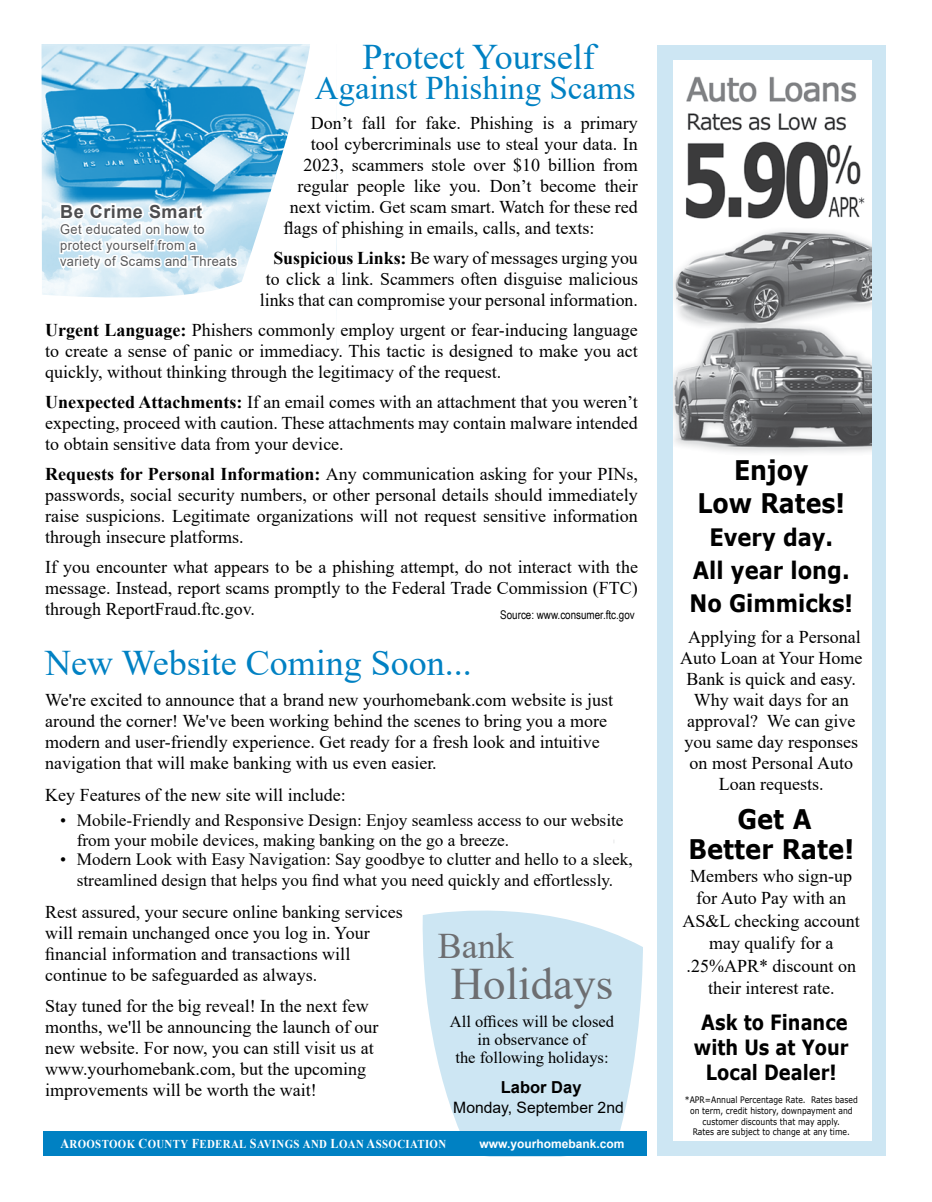
<style>
.page{position:relative;width:932px;height:1202px;background:#fff}
.page>*{position:absolute;margin:0;border:0;box-sizing:border-box;transform-origin:0 0}
.t1{font:45px "Times New Roman";color:#6d6e71}
.t2{font:36px "Times New Roman";color:#0081c3}
.t3{font:36px "Times New Roman";color:#6d6e71}
.t4{font:33px "Times New Roman";color:#0081c3}
.t5{font:700 27px/30px "Verdana";color:#000;text-align:center;scale:.9 1}
.t6{font:700 27px/33px "Verdana";color:#000;text-align:center;scale:.88 1}
.t7{font:700 24px/33px "Verdana";color:#000;text-align:center;scale:.88 1}
.t8{font:700 21px/25.2px "Verdana";color:#000;text-align:center;scale:.85 1}
.t9{font:18px/21px "Times New Roman";color:#000;text-align:justify}
.t10{font:700 18px "Arial";letter-spacing:.03em;color:#4d4d4f}
.t11{font:17.25px/19.5px "Times New Roman";color:#000}
.t12{font:16.5px/18px "Times New Roman";color:#000;text-align:center}
.t13{font:700 16.5px "Arial";color:#000}
.t14{font:15.6px "Arial";color:#000}
.t15{font:13.5px/16.2px "Arial";letter-spacing:.03em;color:#58595b;scale:.95 1}
.t16{font:700 12px "Times New Roman";letter-spacing:.035em;color:#fff;scale:.9 1}
.t17{font:12px "Arial Narrow";color:#000}
.t18{font:700 12px "Arial";color:#fff}
.t19{font:9px/10.8px "Verdana";color:#000;text-align:center;scale:.85 1}
.s1{font-weight:700}
.s2{font-size:13.5px}
</style>
<div class="page">
<svg style="left:41px;top:44px;width:296px;height:314px"></svg>
<div style="left:657px;top:45px;width:228px;height:1110px;background:#cde6f3"></div>
<svg style="left:423px;top:910px;width:220px;height:247px;background:#d2e8f4"></svg>
<div style="left:43px;top:1131px;width:603px;height:24px;background:#0081c3"></div>
<svg style="left:56px;top:193px;width:185px;height:84px"></svg>
<img style="left:673px;top:60px;width:198px;height:1080px">
<h2 class="t2" style="left:363px;top:31px;width:234px">Protect Yourself</h2>
<h3 class="t4" style="left:315px;top:65px;width:322px">Against Phishing Scams</h3>
<p class="t9" style="left:311px;top:112px;width:329px">Don’t fall for fake. Phishing is a primary</p>
<p class="t9" style="left:311px;top:133px;width:328px">tool cybercriminals use to steal your data. In</p>
<p class="t9" style="left:303px;top:154px;width:336px">2023, scammers stole over $10 billion from</p>
<p class="t9" style="left:297px;top:175px;width:342px">regular people like you. Don’t become their</p>
<p class="t9" style="left:290px;top:196px;width:350px">next victim. Get scam smart. Watch for these red</p>
<p class="t9" style="left:284px;top:217px;width:312px">flags of phishing in emails, calls, and texts:</p>
<p class="t9" style="left:260px;top:247px;width:380px;text-align:right"><span class="s1">Suspicious Links:</span> Be wary of messages urging you to click a link. Scammers often disguise malicious links that can compromise your personal information.</p>
<p class="t9" style="left:45px;top:319px;width:594px"><span class="s1">Urgent Language:</span> Phishers commonly employ urgent or fear-inducing language to create a sense of panic or immediacy. This tactic is designed to make you act quickly, without thinking through the legitimacy of the request.</p>
<p class="t9" style="left:45px;top:391px;width:594px"><span class="s1">Unexpected Attachments:</span> If an email comes with an attachment that you weren’t expecting, proceed with caution. These attachments may contain malware intended to obtain sensitive data from your device.</p>
<p class="t9" style="left:45px;top:463px;width:594px"><span class="s1">Requests for Personal Information:</span> Any communication asking for your PINs, passwords, social security numbers, or other personal details should immediately raise suspicions. Legitimate organizations will not request sensitive information through insecure platforms.</p>
<p class="t9" style="left:45px;top:556px;width:594px">If you encounter what appears to be a phishing attempt, do not interact with the message. Instead, report scams promptly to the Federal Trade Commission (FTC) through ReportFraud.ftc.gov.</p>
<h2 class="t2" style="left:45px;top:637px;width:428px">New Website Coming Soon...</h2>
<p class="t9" style="left:45px;top:689px;width:569px;text-align:left">We're excited to announce that a brand new yourhomebank.com website is just around the corner! We've been working behind the scenes to bring you a more modern and user-friendly experience. Get ready for a fresh look and intuitive navigation that will make banking with us even easier.</p>
<p class="t9" style="left:45px;top:784px;width:302px">Key Features of the new site will include:</p>
<p class="t11" style="left:77px;top:810px;width:548px;text-indent:-17px">• Mobile-Friendly and Responsive Design: Enjoy seamless access to our website from your mobile devices, making banking on the go a breeze.</p>
<p class="t11" style="left:60px;top:848px;width:574px;line-height:21px;text-align:center">• Modern Look with Easy Navigation: Say goodbye to clutter and hello to a sleek, streamlined design that helps you find what you need quickly and effortlessly.</p>
<p class="t9" style="left:45px;top:901px;width:359px;text-align:left">Rest assured, your secure online banking services will remain unchanged once you log in. Your financial information and transactions will continue to be safeguarded as always.</p>
<p class="t9" style="left:45px;top:995px;width:335px;text-align:left">Stay tuned for the big reveal! In the next few months, we'll be announcing the launch of our new website. For now, you can still visit us at www.yourhomebank.com, but the upcoming improvements will be worth the wait!</p>
<p class="t10" style="left:60px;top:199px;width:144px">Be Crime Smart</p>
<p class="t15" style="left:60px;top:221px;width:188px">Get educated on how to protect yourself from a variety of Scams and Threats</p>
<p class="t17" style="left:500px;top:606px;width:136px">Source: www.consumer.ftc.gov</p>
<h2 class="t3" style="left:438px;top:920px;width:77px">Bank</h2>
<h1 class="t1" style="left:451px;top:952px;width:164px">Holidays</h1>
<p class="t12" style="left:450px;top:1012px;width:166px">All offices will be closed in observance of<br>the following holidays:</p>
<p class="t13" style="left:501px;top:1075px;width:82px">Labor Day</p>
<p class="t14" style="left:453px;top:1096px;width:172px">Monday, September 2nd</p>
<p class="t16" style="left:60px;top:1135px;width:117px"><span class="s2">A</span>roostook <span class="s2">C</span>ount</p>
<p class="t16" style="left:180px;top:1135px;width:57px">y <span class="s2">F</span>ederal</p>
<p class="t16" style="left:250px;top:1135px;width:69px"><span class="s2">S</span>avings and</p>
<p class="t16" style="left:330px;top:1135px;width:128px"><span class="s2">L</span>oan <span class="s2">A</span>ssociation</p>
<p class="t18" style="left:479px;top:1135px;width:146px">www.yourhomebank.com</p>
<h3 class="t6" style="left:697px;top:453px;width:169px">Enjoy<br>Low Rates!</h3>
<h3 class="t7" style="left:689px;top:520px;width:187px">Every day.<br>All year long.<br>No Gimmicks!</h3>
<p class="t9" style="left:680px;top:626px;width:184px;text-align:center">Applying for a Personal<br>Auto Loan at Your Home<br>Bank is quick and easy.<br>Why wait days for an approval? We can give you same day responses on most Personal Auto<br>Loan requests.</p>
<h3 class="t5" style="left:688px;top:804px;width:185px">Get A<br>Better Rate!</h3>
<p class="t9" style="left:682px;top:864px;width:179px;line-height:22.5px;text-align:center">Members who sign-up for Auto Pay with an<br>AS&amp;L checking account may qualify for a .25%APR* discount on their interest rate.</p>
<p class="t8" style="left:694px;top:1009px;width:184px">Ask to Finance with Us at Your<br>Local Dealer!</p>
<p class="t19" style="left:685px;top:1094px;width:205px">*APR=Annual Percentage Rate. Rates based on term, credit history, downpayment and customer discounts that may apply.<br>Rates are subject to change at any time.</p>
</div>
